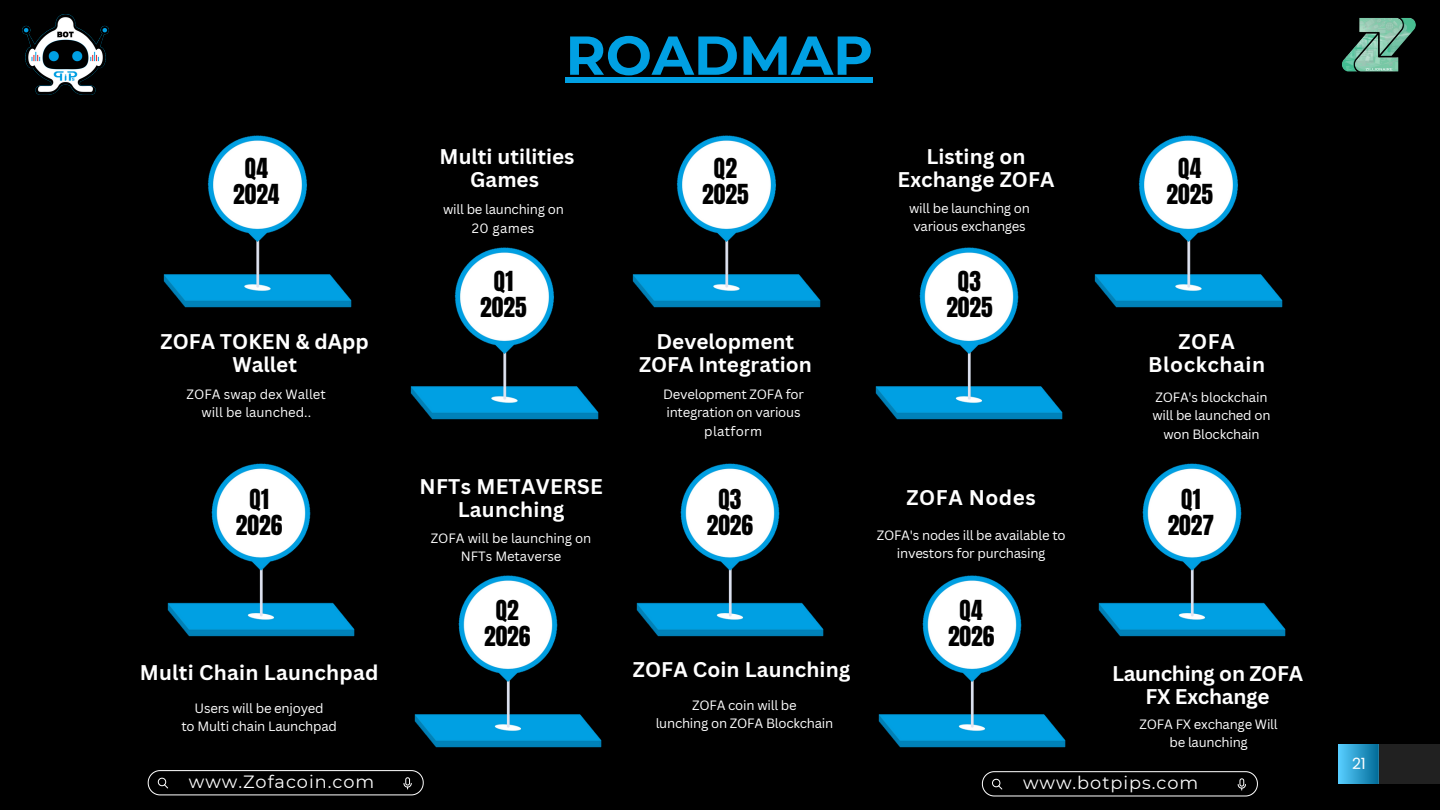
<style>
.page{position:relative;width:1440px;height:810px;background:#000}
.page>*{position:absolute;margin:0;border:0;box-sizing:border-box;transform-origin:0 0}
.t1{font:700 54.7px "Montserrat";color:#00a0e3}
.t2{font:23.5px/26.1px "Anton";color:#000;text-align:center}
.t3{font:700 20.7px/23px "Canva Sans";letter-spacing:.005em;color:#fff;text-align:center}
.t4{font:700 20.7px/23px "Canva Sans";letter-spacing:.025em;color:#fff;text-align:center}
.t5{font:17.7px "Montserrat";letter-spacing:.055em;color:#fff}
.t6{font:15.5px "Poppins";color:#fff}
.t7{font:13.2px/18.3px "Canva Sans";letter-spacing:-.02em;color:#fff;text-align:center}
.t8{font:13.2px/18.3px "Canva Sans";color:#fff;text-align:center}
.t9{font:13.2px "Canva Sans";letter-spacing:.025em;color:#fff}
</style>
<div class="page">
<img style="left:22px;top:14px;width:86px;height:81px">
<img style="left:163px;top:135px;width:189px;height:173px">
<img style="left:410px;top:247px;width:189px;height:173px">
<img style="left:632px;top:135px;width:189px;height:173px">
<img style="left:875px;top:247px;width:188px;height:173px">
<img style="left:1094px;top:135px;width:189px;height:173px">
<img style="left:167px;top:463px;width:188px;height:174px">
<img style="left:414px;top:575px;width:188px;height:173px">
<img style="left:636px;top:463px;width:188px;height:174px">
<img style="left:878px;top:575px;width:188px;height:173px">
<img style="left:1098px;top:463px;width:188px;height:174px">
<div style="left:566px;top:78px;width:307px;height:5px;background:#00a0e3"></div>
<div style="left:1339px;top:744px;width:39px;height:40px;background:linear-gradient(to right,#57cdff,#036d99)"></div>
<div style="left:1378px;top:744px;width:62px;height:40px;background:#212121"></div>
<svg style="left:982px;top:771px;width:276px;height:26px"></svg>
<svg style="left:148px;top:770px;width:276px;height:26px"></svg>
<img style="left:1342px;top:18px;width:74px;height:54px">
<h3 class="t2" style="left:233px;top:156px;width:48px">Q4<br>2024</h3>
<p class="t3" style="left:161px;top:329px;width:210px">ZOFA TOKEN &amp; dApp<br>Wallet</p>
<p class="t8" style="left:187px;top:385px;width:141px">ZOFA swap dex Wallet will be launched..</p>
<h3 class="t1" style="left:566px;top:22px;width:309px">ROADMAP</h3>
<p class="t3" style="left:440px;top:144px;width:136px">Multi utilities<br>Games</p>
<p class="t7" style="left:443px;top:200px;width:122px">will be launching on</p>
<p class="t7" style="left:472px;top:218px;width:64px">20 games</p>
<p class="t2" style="left:480px;top:269px;width:48px">Q1<br>2025</p>
<h2 class="t2" style="left:702px;top:156px;width:48px">Q2<br>2025</h2>
<p class="t3" style="left:639px;top:329px;width:174px">Development<br>ZOFA Integration</p>
<p class="t7" style="left:663px;top:385px;width:142px">Development ZOFA for</p>
<h3 class="t7" style="left:666px;top:403px;width:136px">integration on various</h3>
<p class="t9" style="left:704px;top:422px;width:59px">platform</p>
<h2 class="t3" style="left:898px;top:144px;width:158px">Listing on<br>Exchange ZOFA</h2>
<p class="t7" style="left:909px;top:199px;width:122px">will be launching on</p>
<p class="t7" style="left:913px;top:217px;width:114px">various exchanges</p>
<h3 class="t2" style="left:946px;top:269px;width:48px">Q3<br>2025</h3>
<h3 class="t2" style="left:1167px;top:156px;width:48px">Q4<br>2025</h3>
<p class="t4" style="left:1148px;top:329px;width:118px">ZOFA<br>Blockchain</p>
<h2 class="t7" style="left:1156px;top:388px;width:113px">ZOFA's blockchain</h2>
<p class="t7" style="left:1152px;top:406px;width:120px">will be launched on</p>
<h2 class="t7" style="left:1163px;top:425px;width:98px">won Blockchain</h2>
<p class="t3" style="left:420px;top:474px;width:185px">NFTs METAVERSE<br>Launching</p>
<h2 class="t7" style="left:431px;top:528px;width:162px">ZOFA will be launching on<br>NFTs Metaverse</h2>
<h2 class="t2" style="left:236px;top:487px;width:48px">Q1<br>2026</h2>
<h2 class="t2" style="left:707px;top:487px;width:48px">Q3<br>2026</h2>
<p class="t2" style="left:1168px;top:487px;width:48px">Q1<br>2027</p>
<h2 class="t4" style="left:907px;top:486px;width:131px">ZOFA Nodes</h2>
<h3 class="t7" style="left:877px;top:525px;width:190px">ZOFA's nodes ill be available to investors for purchasing</h3>
<h2 class="t3" style="left:140px;top:661px;width:240px">Multi Chain Launchpad</h2>
<p class="t7" style="left:195px;top:699px;width:131px">Users will be enjoyed</p>
<p class="t7" style="left:181px;top:717px;width:157px">to Multi chain Launchpad</p>
<p class="t2" style="left:484px;top:597px;width:48px">Q2<br>2026</p>
<p class="t3" style="left:633px;top:658px;width:219px">ZOFA Coin Launching</p>
<p class="t7" style="left:692px;top:695px;width:106px">ZOFA coin will be</p>
<p class="t7" style="left:656px;top:714px;width:179px">lunching on ZOFA Blockchain</p>
<p class="t2" style="left:948px;top:597px;width:48px">Q4<br>2026</p>
<h3 class="t3" style="left:1112px;top:662px;width:193px">Launching on ZOFA<br>FX Exchange</h3>
<p class="t7" style="left:1140px;top:715px;width:140px">ZOFA FX exchange Will be launching</p>
<h4 class="t5" style="left:189px;top:771px;width:187px">www.Zofacoin.com</h4>
<p class="t5" style="left:1023px;top:772px;width:177px">www.botpips.com</p>
<p class="t6" style="left:1352px;top:753px;width:15px">21</p>
</div>
